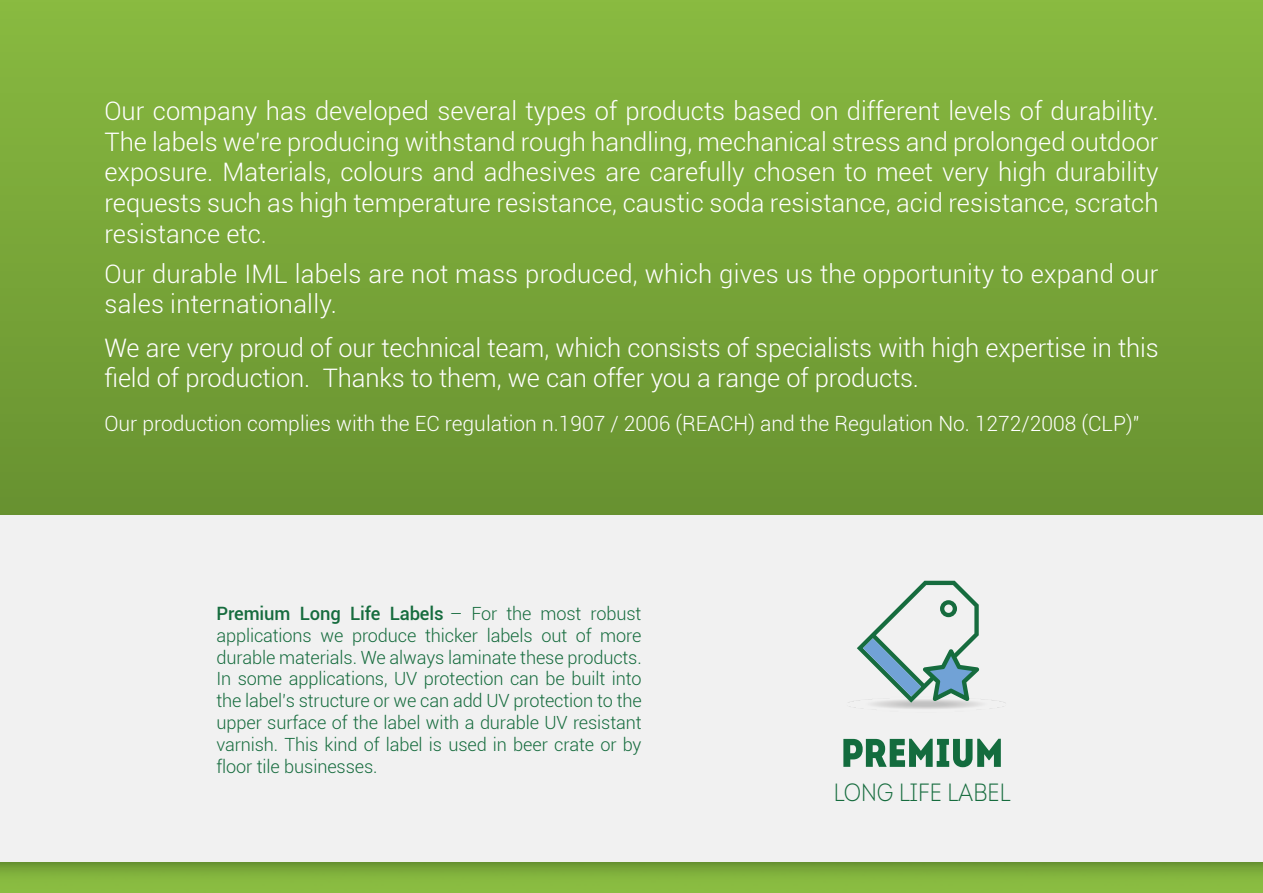
<style>
.page{position:relative;width:1263px;height:893px;background:#f1f1f1}
.page>*{position:absolute;margin:0;border:0;box-sizing:border-box;transform-origin:0 0}
.t1{font:300 25.5px/30.6px "Roboto";color:#fff}
.t2{font:24.9px "Intro Cond Light Free";color:#166c3e}
.t3{font:300 21px "Roboto";color:#fff}
.t4{font:500 18.45px "Roboto";letter-spacing:-.005em;color:#166c3e}
.t5{font:300 18.15px/21.8px "Roboto";letter-spacing:-.005em;color:#166c3e;text-align:justify}
.s1{font-weight:300;font-size:18.15px}
</style>
<div class="page">
<img style="left:0;top:862px;width:1263px;height:31px">
<div style="left:0;top:0;width:1263px;height:515px;background:linear-gradient(to bottom,#89ba40,#689130)"></div>
<img style="left:843px;top:669px;width:162px;height:70px">
<img style="left:843px;top:739px;width:158px;height:28px">
<svg style="left:857px;top:581px;width:122px;height:122px"></svg>
<p class="t1" style="left:104px;top:95px;width:1056px;text-align:justify">Our company has developed several types of products based on different levels of durability.<br>The labels we're producing withstand rough handling, mechanical stress and prolonged outdoor exposure. Materials, colours and adhesives are carefully chosen to meet very high durability requests such as high temperature resistance, caustic soda resistance, acid resistance, scratch resistance etc.</p>
<p class="t1" style="left:104px;top:258px;width:1055px">Our durable IML labels are not mass produced, which gives us the opportunity to expand our sales internationally.</p>
<p class="t1" style="left:104px;top:331px;width:1056px">We are very proud of our technical team, which consists of specialists with high expertise in this field of production. Thanks to them, we can offer you a range of products.</p>
<p class="t3" style="left:104px;top:409px;width:1036px">Our production complies with the EC regulation n.1907 / 2006 (REACH) and the Regulation No. 1272/2008 (CLP)"</p>
<p class="t4" style="left:216px;top:600px;width:426px">Premium Long Life Labels <span class="s1">– For the most robust</span></p>
<p class="t5" style="left:216px;top:624px;width:427px">applications we produce thicker labels out of more durable materials. We always laminate these products.<br>In some applications, UV protection can be built into the label’s structure or we can add UV protection to the upper surface of the label with a durable UV resistant varnish. This kind of label is used in beer crate or by floor tile businesses.</p>
<p class="t2" style="left:834px;top:777px;width:178px">LONG LIFE LABEL</p>
</div>
